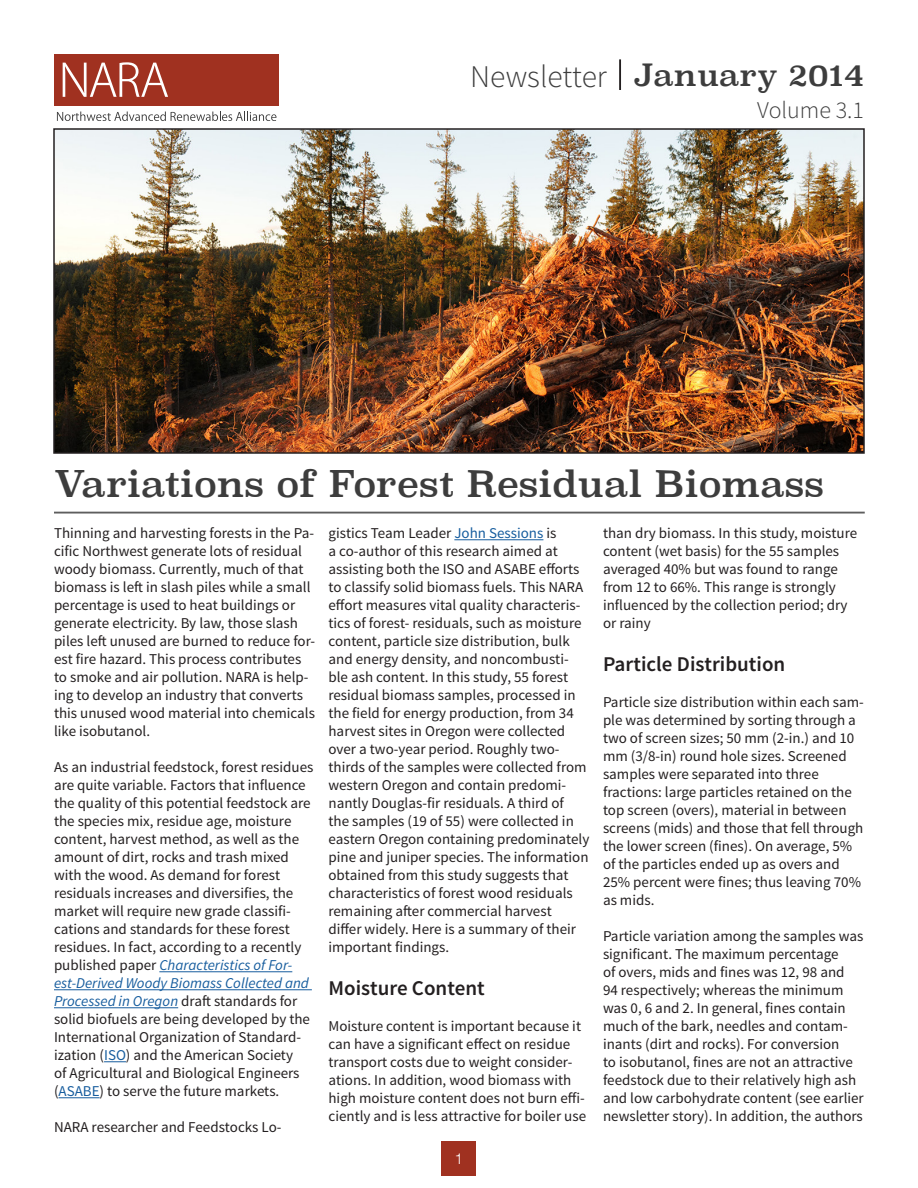
<style>
.page{position:relative;width:918px;height:1188px;background:#fff}
.page>*{position:absolute;margin:0;border:0;box-sizing:border-box;transform-origin:0 0}
.t1{font:36px "Superclarendon";color:#3d3d3d}
.t2{font:300 31.5px "Source Sans Pro";color:#3d3d3d}
.t3{font:30px "Superclarendon";color:#3d3d3d}
.t4{font:300 24px "Source Sans Pro";color:#3d3d3d}
.t5{font:600 21px "Source Sans Pro";color:#231f20}
.t6{font:15px/18px "Source Sans Pro";color:#231f20}
.t7{font:300 15px "Helvetica Neue";color:#fff}
.s1{font-style:italic;color:#175d9e}
.s2{color:#175d9e}
</style>
<div class="page">
<div style="left:442px;top:1141px;width:34px;height:35px;background:#a03120"></div>
<img style="left:56px;top:131px;width:806px;height:320px">
<div style="left:53px;top:128px;width:812px;height:326px;border:2px solid #231f20"></div>
<div style="left:54px;top:54px;width:225px;height:51px;background:#a03120"></div>
<svg style="left:63px;top:62px;width:105px;height:35px"></svg>
<svg style="left:57px;top:112px;width:219px;height:9px"></svg>
<hr style="left:619px;top:59px;width:2px;height:31px;background:#231f20">
<hr style="left:54px;top:512px;width:811px;height:2px;background:#5e5e5e">
<hr style="left:159px;top:971px;width:133px;height:1px;background:#175d9e">
<hr style="left:54px;top:989px;width:258px;height:1px;background:#175d9e">
<hr style="left:54px;top:1007px;width:124px;height:1px;background:#175d9e">
<svg style="left:104px;top:1061px;width:22px;height:1px"></svg>
<hr style="left:59px;top:1097px;width:41px;height:1px;background:#175d9e">
<hr style="left:454px;top:539px;width:89px;height:1px;background:#175d9e">
<p class="t2" style="left:470px;top:57px;width:138px">Newsletter</p>
<p class="t3" style="left:634px;top:55px;width:232px">January 2014</p>
<p class="t4" style="left:757px;top:96px;width:108px">Volume 3.1</p>
<p class="t1" style="left:54px;top:459px;width:772px">Variations of Forest Residual Biomass</p>
<p class="t6" style="left:54px;top:525px;width:263px">Thinning and harvesting forests in the Pa&shy;cific Northwest generate lots of residual woody biomass. Currently, much of that biomass is left in slash piles while a small percentage is used to heat buildings or generate electricity. By law, those slash piles left unused are burned to reduce for&shy;est fire hazard. This process contributes to smoke and air pollution. NARA is help&shy;ing to develop an industry that converts this unused wood material into chemicals like isobutanol.</p>
<p class="t6" style="left:54px;top:759px;width:261px">As an industrial feedstock, forest residues are quite variable. Factors that influence the quality of this potential feedstock are the species mix, residue age, moisture content, harvest method, as well as the amount of dirt, rocks and trash mixed with the wood. As demand for forest residuals increases and diversifies, the market will require new grade classifi&shy;cations and standards for these forest residues. In fact, according to a recently published paper <span class="s1">Characteristics of For&shy;est-Derived Woody Biomass Collected and Processed in Oregon</span> draft standards for solid biofuels are being developed by the International Organization of Standard&shy;ization (<span class="s2">ISO</span>) and the American Society<br>of Agricultural and Biological Engineers (<span class="s2">ASABE</span>) to serve the future markets.</p>
<p class="t6" style="left:54px;top:1119px;width:229px">NARA researcher and Feedstocks Lo-</p>
<p class="t6" style="left:328px;top:525px;width:262px">gistics Team Leader <span class="s2">John Sessions</span> is<br>a co-author of this research aimed at assisting both the ISO and ASABE efforts to classify solid biomass fuels. This NARA effort measures vital quality characteris&shy;tics of forest- residuals, such as moisture content, particle size distribution, bulk and energy density, and noncombusti&shy;ble ash content. In this study, 55 forest residual biomass samples, processed in the field for energy production, from 34 harvest sites in Oregon were collected over a two-year period. Roughly two&shy;thirds of the samples were collected from western Oregon and contain predomi&shy;nantly Douglas-fir residuals. A third of<br>the samples (19 of 55) were collected in eastern Oregon containing predominately pine and juniper species. The information obtained from this study suggests that characteristics of forest wood residuals remaining after commercial harvest<br>differ widely. Here is a summary of their important findings.</p>
<p class="t5" style="left:328px;top:975px;width:158px">Moisture Content</p>
<p class="t6" style="left:328px;top:1018px;width:259px">Moisture content is important because it can have a significant effect on residue transport costs due to weight consider&shy;ations. In addition, wood biomass with high moisture content does not burn effi&shy;ciently and is less attractive for boiler use</p>
<p class="t6" style="left:603px;top:525px;width:256px">than dry biomass. In this study, moisture content (wet basis) for the 55 samples averaged 40% but was found to range from 12 to 66%. This range is strongly influenced by the collection period; dry or rainy</p>
<p class="t5" style="left:603px;top:651px;width:184px">Particle Distribution</p>
<p class="t6" style="left:603px;top:694px;width:262px">Particle size distribution within each sam&shy;ple was determined by sorting through a two of screen sizes; 50 mm (2-in.) and 10 mm (3/8-in) round hole sizes. Screened samples were separated into three fractions: large particles retained on the top screen (overs), material in between screens (mids) and those that fell through the lower screen (fines). On average, 5% of the particles ended up as overs and 25% percent were fines; thus leaving 70% as mids.</p>
<p class="t6" style="left:603px;top:928px;width:262px">Particle variation among the samples was significant. The maximum percentage<br>of overs, mids and fines was 12, 98 and<br>94 respectively; whereas the minimum was 0, 6 and 2. In general, fines contain much of the bark, needles and contam&shy;inants (dirt and rocks). For conversion<br>to isobutanol, fines are not an attractive feedstock due to their relatively high ash and low carbohydrate content (see earlier newsletter story). In addition, the authors</p>
<p class="t7" style="left:455px;top:1147px;width:10px">1</p>
</div>
